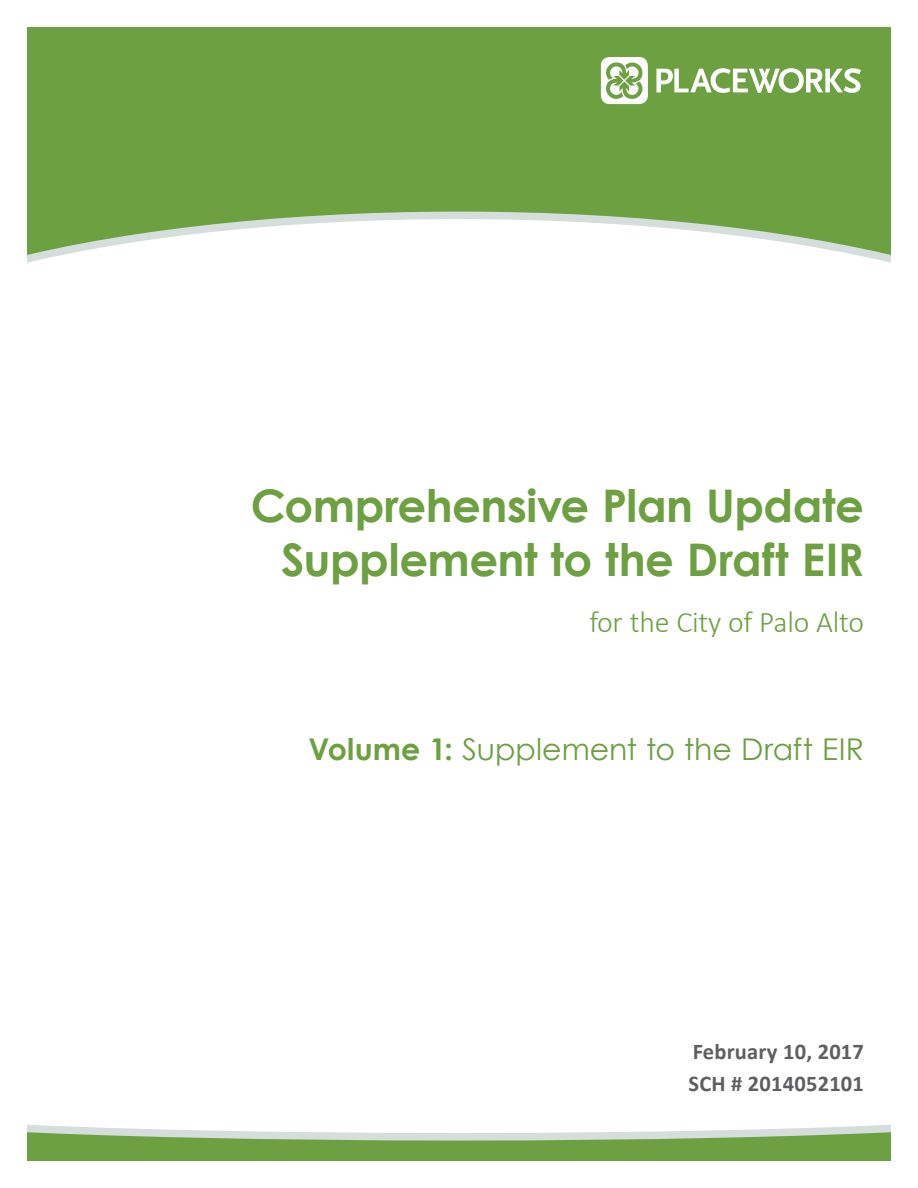
<style>
.page{position:relative;width:918px;height:1188px;background:#fff}
.page>*{position:absolute;margin:0;border:0;box-sizing:border-box;transform-origin:0 0}
.Subtitle{font:700 45px/54px "Century Gothic";letter-spacing:-.01em;color:#6ca041;text-align:right}
.Subtitle-2{font:30px "Century Gothic";color:#6ca041}
.Subtitle-3{font:300 30px "Calibri";letter-spacing:-.01em;color:#6ca041}
.t1{font:700 22.5px "Calibri";letter-spacing:.01em;color:#5f5f62}
.s1{font-weight:700}
</style>
<div class="page">
<div style="left:27px;top:27px;width:864px;height:181px;background:#6ca041"></div>
<svg style="left:27px;top:208px;width:864px;height:55px"></svg>
<svg style="left:27px;top:1124px;width:864px;height:37px"></svg>
<svg style="left:656px;top:68px;width:205px;height:25px"></svg>
<svg style="left:601px;top:57px;width:47px;height:47px"></svg>
<p class="Subtitle" style="left:251px;top:477px;width:615px">Comprehensive Plan Update<br>Supplement to the Draft EIR</p>
<p class="Subtitle-3" style="left:589px;top:604px;width:276px">for the City of Palo Alto</p>
<p class="Subtitle-2" style="left:309px;top:728px;width:557px"><span class="s1">Volume 1:</span> Supplement to the Draft EIR</p>
<p class="t1" style="left:693px;top:1036px;width:173px">February 10, 2017</p>
<p class="t1" style="left:688px;top:1067px;width:177px">SCH # 2014052101</p>
</div>
